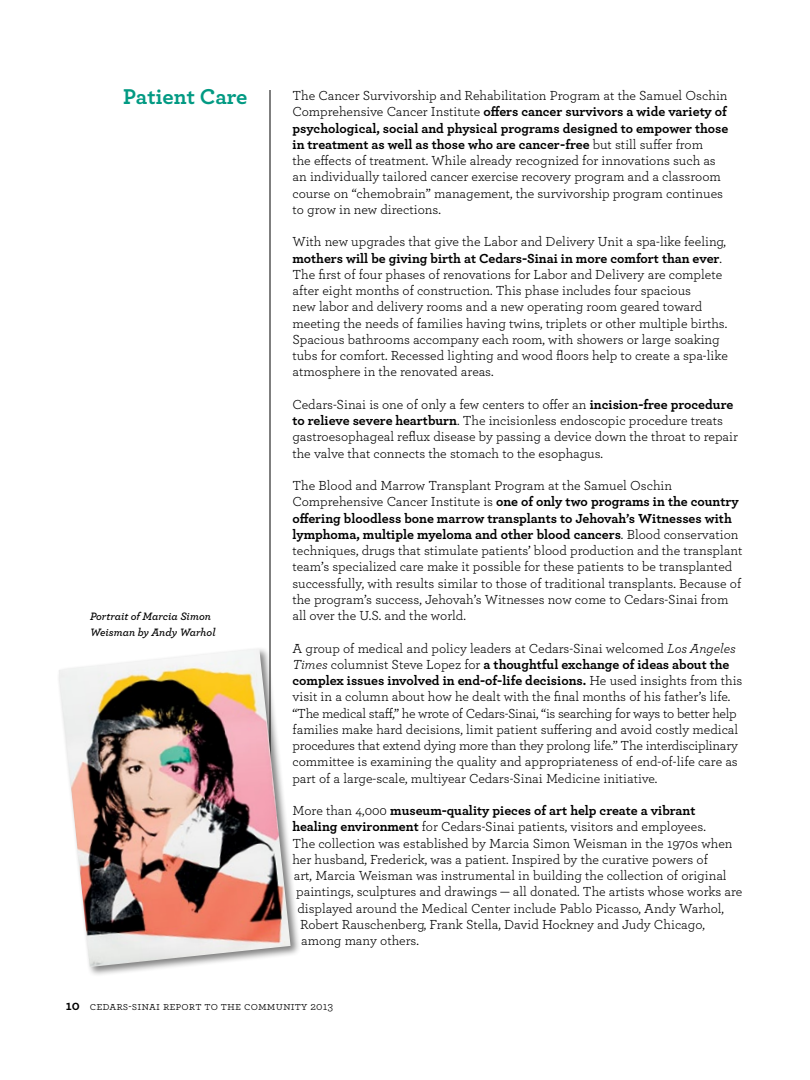
<style>
.page{position:relative;width:810px;height:1080px;background:#fff}
.page>*{position:absolute;margin:0;border:0;box-sizing:border-box;transform-origin:0 0}
.t1{font:700 22.5px "Archer";color:#029a83}
.t2{font:13.75px/16.2px "Archer";color:#000}
.t3{font:700 13.75px "Archer";color:#000}
.t4{font:11.88px "Archer";letter-spacing:.01em;color:#000}
.t5{font:italic 600 11.25px/16.2px "Archer";color:#000}
.s1{font-weight:700}
.s2{font-style:italic}
.s3{font-weight:400}
.s4{font-weight:700;font-size:13.75px}
</style>
<div class="page">
<hr style="left:270px;top:90px;width:1px;height:855px;background:#000">
<div style="left:56px;top:646px;width:245px;height:332px;background:#000;opacity:.5"></div>
<img style="left:59px;top:649px;width:232px;height:318px">
<h1 class="t1" style="left:123px;top:79px;width:126px">Patient Care</h1>
<p class="t2" style="left:292px;top:87px;width:437px">The Cancer Survivorship and Rehabilitation Program at the Samuel Oschin Comprehensive Cancer Institute <span class="s1">offers cancer survivors a wide variety of psychological, social and physical programs designed to empower those in treatment as well as those who are cancer-free</span> but still suffer from<br>the effects of treatment. While already recognized for innovations such as an individually tailored cancer exercise recovery program and a classroom course on “chemobrain” management, the survivorship program continues to grow in new directions.</p>
<p class="t2" style="left:292px;top:233px;width:437px">With new upgrades that give the Labor and Delivery Unit a spa-like feeling, <span class="s1">mothers will be giving birth at Cedars-Sinai in more comfort than ever</span>.<br>The first of four phases of renovations for Labor and Delivery are complete after eight months of construction. This phase includes four spacious<br>new labor and delivery rooms and a new operating room geared toward meeting the needs of families having twins, triplets or other multiple births.<br>Spacious bathrooms accompany each room, with showers or large soaking tubs for comfort. Recessed lighting and wood floors help to create a spa-like atmosphere in the renovated areas.</p>
<p class="t2" style="left:292px;top:395px;width:447px">Cedars-Sinai is one of only a few centers to offer an <span class="s1">incision-free procedure to relieve severe heartburn</span>. The incisionless endoscopic procedure treats gastroesophageal reflux disease by passing a device down the throat to repair the valve that connects the stomach to the esophagus.</p>
<p class="t2" style="left:292px;top:477px;width:452px">The Blood and Marrow Transplant Program at the Samuel Oschin Comprehensive Cancer Institute is <span class="s1">one of only two programs in the country offering bloodless bone marrow transplants to Jehovah’s Witnesses with lymphoma, multiple myeloma and other blood cancers</span>. Blood conservation techniques, drugs that stimulate patients’ blood production and the transplant team’s specialized care make it possible for these patients to be transplanted successfully, with results similar to those of traditional transplants. Because of the program’s success, Jehovah’s Witnesses now come to Cedars-Sinai from all over the U.S. and the world.</p>
<p class="t2" style="left:292px;top:639px;width:451px">A group of medical and policy leaders at Cedars-Sinai welcomed <span class="s2">Los Angeles Times</span> columnist Steve Lopez for <span class="s1">a thoughtful exchange of ideas about the complex issues involved in end-of-life decisions.</span> He used insights from this visit in a column about how he dealt with the final months of his father’s life. “The medical staff,” he wrote of Cedars-Sinai, “is searching for ways to better help families make hard decisions, limit patient suffering and avoid costly medical procedures that extend dying more than they prolong life.” The interdisciplinary committee is examining the quality and appropriateness of end-of-life care as part of a large-scale, multiyear Cedars-Sinai Medicine initiative.</p>
<p class="t3" style="left:292px;top:800px;width:405px"><span class="s3">More than 4,000</span> museum-quality pieces of art help create a vibrant</p>
<p class="t2" style="left:292px;top:818px;width:415px"><span class="s1">healing environment</span> for Cedars-Sinai patients, visitors and employees.</p>
<p class="t2" style="left:292px;top:834px;width:442px">The collection was established by Marcia Simon Weisman in the 1970s when</p>
<p class="t2" style="left:292px;top:851px;width:417px">her husband, Frederick, was a patient. Inspired by the curative powers of</p>
<p class="t2" style="left:294px;top:867px;width:434px">art, Marcia Weisman was instrumental in building the collection of original</p>
<p class="t2" style="left:296px;top:883px;width:448px">paintings, sculptures and drawings — all donated. The artists whose works are</p>
<p class="t2" style="left:298px;top:899px;width:428px">displayed around the Medical Center include Pablo Picasso, Andy Warhol,</p>
<p class="t2" style="left:300px;top:916px;width:406px">Robert Rauschenberg, Frank Stella, David Hockney and Judy Chicago,</p>
<p class="t2" style="left:301px;top:932px;width:119px">among many others.</p>
<p class="t5" style="left:90px;top:607px;width:127px">Portrait of Marcia Simon<br>Weisman by Andy Warhol</p>
<p class="t4" style="left:66px;top:998px;width:269px"><span class="s4">10</span> CEDARS-SINAI REPORT TO THE COMMUNITY 2013</p>
</div>
